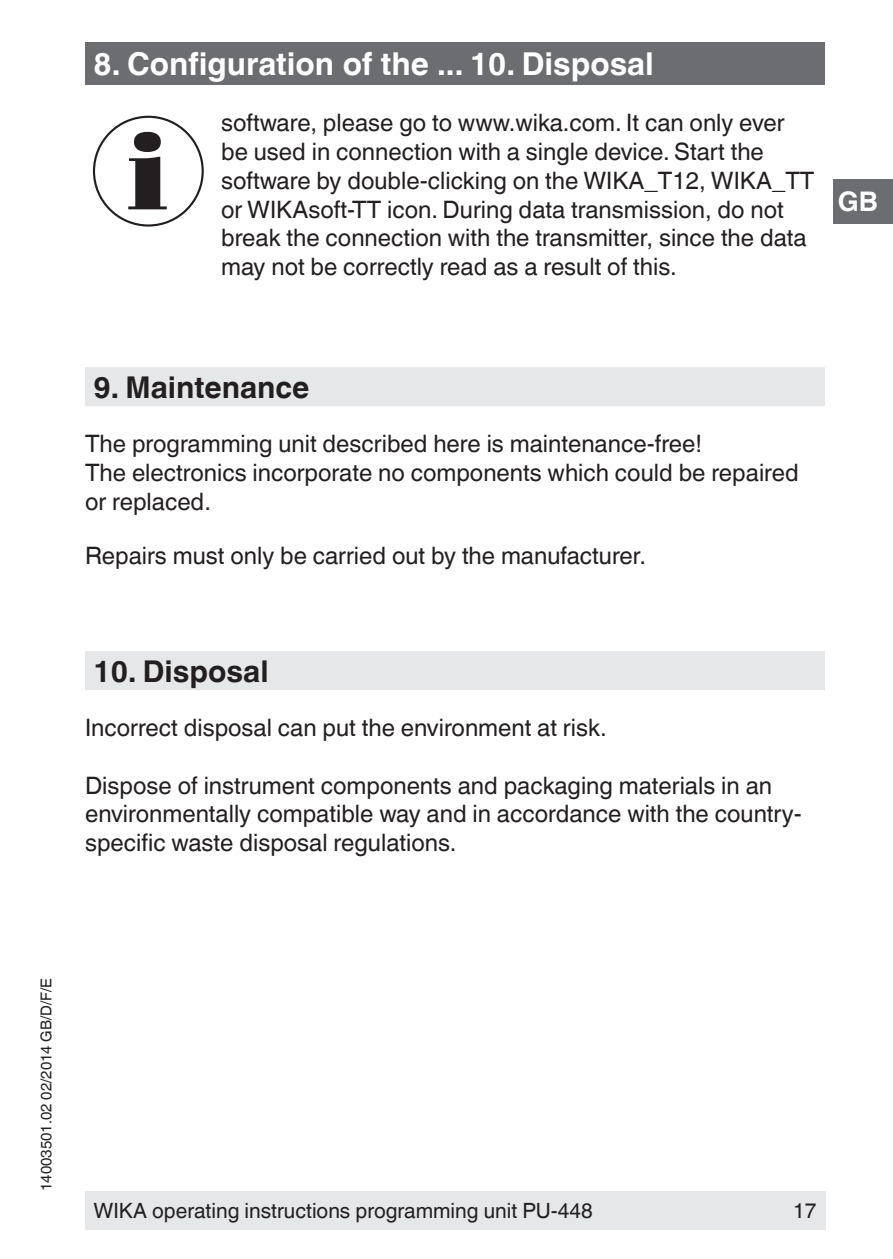
<style>
.page{position:relative;width:893px;height:1259px;background:#fff}
.page>*{position:absolute;margin:0;border:0;box-sizing:border-box;transform-origin:0 0}
.t1{font:700 31.5px "Helvetica World";color:#fff}
.t2{font:700 30px "Helvetica World";color:#231f20}
.t3{font:700 27px "Helvetica World";color:#fff}
.t4{font:24px/28.8px "Helvetica World";color:#231f20}
.t5{font:21px "Helvetica World";color:#231f20}
.t6{font:15px "Helvetica World";color:#231f20}
</style>
<div class="page">
<div style="left:833px;top:179px;width:60px;height:45px;background:#6c6d70"></div>
<div style="left:85px;top:1191px;width:741px;height:38px;background:#e6e7e9"></div>
<div style="left:85px;top:43px;width:740px;height:42px;background:#6c6d70"></div>
<div style="left:85px;top:367px;width:740px;height:39px;background:#e6e7e9"></div>
<div style="left:85px;top:651px;width:740px;height:39px;background:#e6e7e9"></div>
<svg style="left:128px;top:132px;width:39px;height:77px"></svg>
<div style="left:93px;top:116px;width:111px;height:111px;border:2px solid #231f20;border-radius:50%"></div>
<h1 class="t1" style="left:94px;top:45px;width:562px">8. Configuration of the ... 10. Disposal</h1>
<p class="t4" style="left:221px;top:109px;width:595px">software, please go to www.wika.com. It can only ever be used in connection with a single device. Start the software by double-clicking on the WIKA_T12, WIKA_TT or WIKAsoft-TT icon. During data transmission, do not break the connection with the transmitter, since the data may not be correctly read as a result of this.</p>
<p class="t3" style="left:838px;top:186px;width:42px">GB</p>
<p class="t2" style="left:94px;top:370px;width:217px">9. Maintenance</p>
<p class="t4" style="left:85px;top:429px;width:715px">The programming unit described here is maintenance-free!<br>The electronics incorporate no components which could be repaired or replaced.</p>
<p class="t4" style="left:85px;top:541px;width:563px">Repairs must only be carried out by the manufacturer.</p>
<p class="t2" style="left:94px;top:653px;width:177px">10. Disposal</p>
<p class="t4" style="left:85px;top:713px;width:523px">Incorrect disposal can put the environment at risk.</p>
<p class="t4" style="left:85px;top:771px;width:718px">Dispose of instrument components and packaging materials in an environmentally compatible way and in accordance with the country&shy;specific waste disposal regulations.</p>
<p class="t6" style="left:38px;top:1191px;width:214px;rotate:-90deg">14003501.02 02/2014 GB/D/F/E</p>
<p class="t5" style="left:94px;top:1198px;width:501px">WIKA operating instructions programming unit PU-448</p>
<p class="t5" style="left:793px;top:1198px;width:25px">17</p>
</div>
